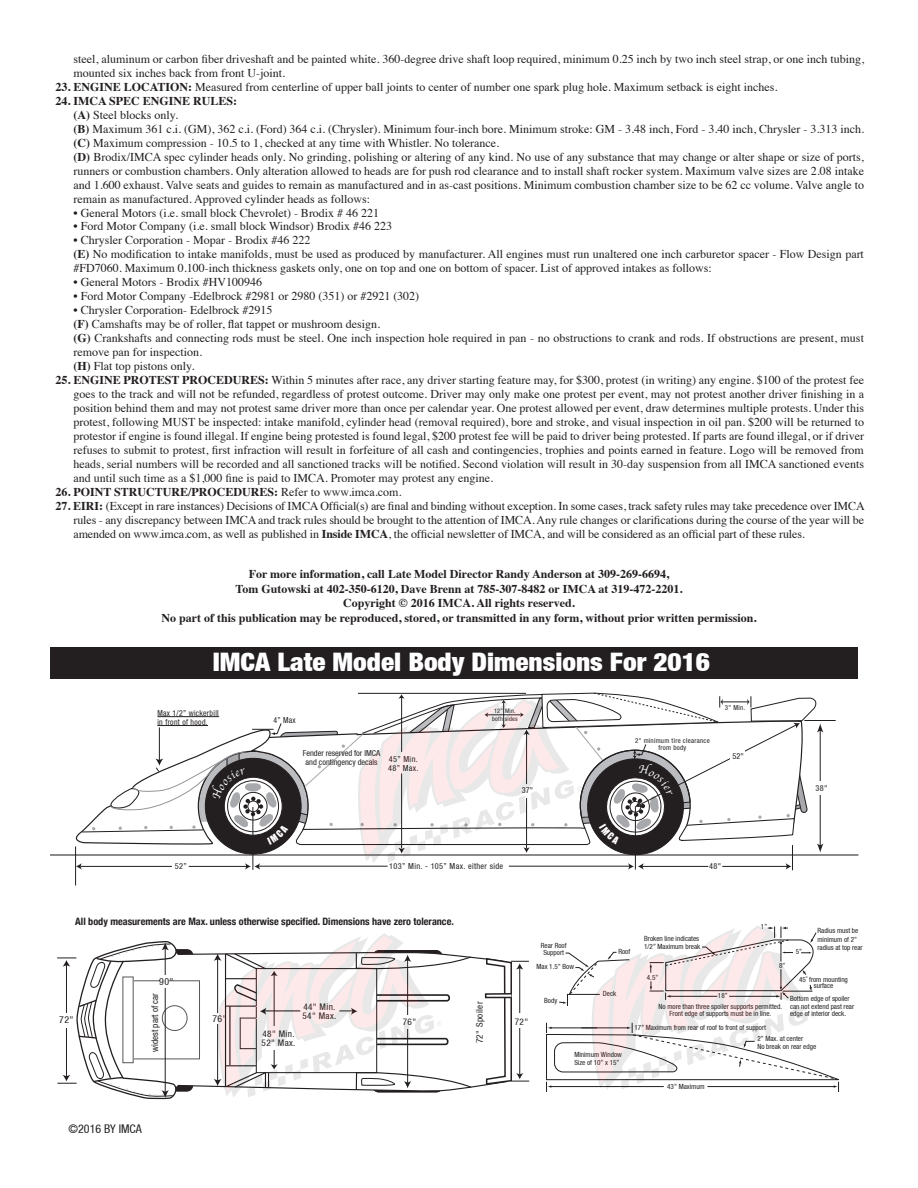
<style>
.page{position:relative;width:918px;height:1188px;background:#fff}
.page>*{position:absolute;margin:0;border:0;box-sizing:border-box;transform-origin:0 0}
.t1{font:25.5px "Helvetica Neue Black Cond";color:#fff;scale:1.07 1}
.t2{font:12px/14px "Times";color:#231f20}
.t3{font:700 12px/14.4px "Times";color:#231f20;text-align:center}
.t4{font:12px "Helvetica Neue Condensed";color:#231f20}
.t5{font:700 condensed 10.2px "Helvetica Neue";color:#231f20}
.t6{font:9.75px "Helvetica Neue Condensed";color:#231f20}
.t7{font:9.6px "Helvetica Neue Condensed";color:#231f20;scale:1.04 1}
.t8{font:9.45px "Helvetica Neue Condensed";color:#231f20;scale:1.05 1}
.t9{font:9.15px/8.6px "Helvetica Neue Condensed";letter-spacing:.04em;color:#231f20}
.t10{font:9.15px "Helvetica Neue Condensed";color:#231f20}
.t11{font:8.25px/8.9px "Helvetica Neue Condensed";letter-spacing:.04em;color:#231f20}
.t12{font:8.25px/9px "Helvetica Neue Condensed";color:#231f20;text-align:center}
.t13{font:8.25px/8.9px "Helvetica Neue Condensed";letter-spacing:.04em;color:#231f20;scale:.94 1}
.t14{font:7.2px/7.6px "Helvetica Neue Condensed";color:#231f20}
.t15{font:6.9px/7.5px "Helvetica Neue Condensed";letter-spacing:.04em;color:#231f20;text-align:center}
.t16{font:6.15px/8.2px "Helvetica Neue Condensed";letter-spacing:.04em;color:#231f20;text-align:center}
.s1{font-weight:700}
.s2{font-weight:400}
</style>
<div class="page">
<div style="left:51px;top:647px;width:807px;height:32px;background:#231f20"></div>
<hr style="left:50px;top:854px;width:808px;height:2px;background:#231f20">
<hr style="left:75px;top:846px;width:1px;height:40px;background:#231f20">
<hr style="left:804px;top:720px;width:32px;height:1px;background:#231f20">
<svg style="left:546px;top:926px;width:293px;height:166px"></svg>
<svg style="left:178px;top:949px;width:307px;height:143px"></svg>
<div style="left:124px;top:981px;width:76px;height:78px;background:#fff"></div>
<div style="left:123px;top:980px;width:77px;height:79px;border:1px solid #57585a"></div>
<div style="left:162px;top:1005px;width:25px;height:26px;border:1px solid #57585a;border-radius:50%"></div>
<svg style="left:57px;top:941px;width:121px;height:159px"></svg>
<div style="left:161px;top:975px;width:8px;height:12px;background:#fff"></div>
<div style="left:212px;top:1014px;width:15px;height:10px;background:#fff"></div>
<div style="left:123px;top:977px;width:10px;height:86px;background:#fff"></div>
<div style="left:123px;top:977px;width:11px;height:86px;border:1px solid #57585a"></div>
<svg style="left:485px;top:958px;width:44px;height:128px"></svg>
<svg style="left:485px;top:993px;width:27px;height:5px"></svg>
<svg style="left:214px;top:933px;width:259px;height:165px"></svg>
<svg style="left:69px;top:693px;width:754px;height:177px"></svg>
<p class="t2" style="left:74px;top:51px;width:792px">steel, aluminum or carbon fiber driveshaft and be painted white. 360-degree drive shaft loop required, minimum 0.25 inch by two inch steel strap, or one inch tubing, mounted six inches back from front U-joint.</p>
<p class="t2" style="left:56px;top:79px;width:724px"><span class="s1">23. ENGINE LOCATION:</span> Measured from centerline of upper ball joints to center of number one spark plug hole. Maximum setback is eight inches.</p>
<p class="t2" style="left:74px;top:93px;width:792px;text-indent:-18px"><span class="s1">24. IMCA SPEC ENGINE RULES:<br>(A)</span> Steel blocks only.<br><span class="s1">(B)</span> Maximum 361 c.i. (GM), 362 c.i. (Ford) 364 c.i. (Chrysler). Minimum four-inch bore. Minimum stroke: GM - 3.48 inch, Ford - 3.40 inch, Chrysler - 3.313 inch. <span class="s1">(C)</span> Maximum compression - 10.5 to 1, checked at any time with Whistler. No tolerance.<br><span class="s1">(D)</span> Brodix/IMCA spec cylinder heads only. No grinding, polishing or altering of any kind. No use of any substance that may change or alter shape or size of ports, runners or combustion chambers. Only alteration allowed to heads are for push rod clearance and to install shaft rocker system. Maximum valve sizes are 2.08 intake and 1.600 exhaust. Valve seats and guides to remain as manufactured and in as-cast positions. Minimum combustion chamber size to be 62 cc volume. Valve angle to remain as manufactured. Approved cylinder heads as follows:</p>
<p class="t2" style="left:74px;top:204px;width:307px">• General Motors (i.e. small block Chevrolet) - Brodix # 46 221</p>
<p class="t2" style="left:74px;top:218px;width:320px">• Ford Motor Company (i.e. small block Windsor) Brodix #46 223</p>
<p class="t2" style="left:74px;top:232px;width:792px">• Chrysler Corporation - Mopar - Brodix #46 222<br><span class="s1">(E)</span> No modification to intake manifolds, must be used as produced by manufacturer. All engines must run unaltered one inch carburetor spacer - Flow Design part #FD7060. Maximum 0.100-inch thickness gaskets only, one on top and one on bottom of spacer. List of approved intakes as follows:</p>
<p class="t2" style="left:74px;top:274px;width:190px">• General Motors - Brodix #HV100946</p>
<p class="t2" style="left:74px;top:288px;width:347px">• Ford Motor Company -Edelbrock #2981 or 2980 (351) or #2921 (302)</p>
<p class="t2" style="left:74px;top:302px;width:792px">• Chrysler Corporation- Edelbrock #2915<br><span class="s1">(F)</span> Camshafts may be of roller, flat tappet or mushroom design.<br><span class="s1">(G)</span> Crankshafts and connecting rods must be steel. One inch inspection hole required in pan - no obstructions to crank and rods. If obstructions are present, must remove pan for inspection.<br><span class="s1">(H)</span> Flat top pistons only.</p>
<p class="t2" style="left:74px;top:372px;width:792px;text-align:justify;text-indent:-18px"><span class="s1">25. ENGINE PROTEST PROCEDURES:</span> Within 5 minutes after race, any driver starting feature may, for $300, protest (in writing) any engine. $100 of the protest fee goes to the track and will not be refunded, regardless of protest outcome. Driver may only make one protest per event, may not protest another driver finishing in a position behind them and may not protest same driver more than once per calendar year. One protest allowed per event, draw determines multiple protests. Under this protest, following MUST be inspected: intake manifold, cylinder head (removal required), bore and stroke, and visual inspection in oil pan. $200 will be returned to protestor if engine is found illegal. If engine being protested is found legal, $200 protest fee will be paid to driver being protested. If parts are found illegal, or if driver refuses to submit to protest, first infraction will result in forfeiture of all cash and contingencies, trophies and points earned in feature. Logo will be removed from heads, serial numbers will be recorded and all sanctioned tracks will be notified. Second violation will result in 30-day suspension from all IMCA sanctioned events and until such time as a $1,000 fine is paid to IMCA. Promoter may protest any engine.</p>
<p class="t3" style="left:56px;top:483px;width:348px">26. POINT STRUCTURE/PROCEDURES: <span class="s2">Refer to www.imca.com.</span></p>
<p class="t2" style="left:74px;top:498px;width:793px;text-align:justify;text-indent:-18px"><span class="s1">27. EIRI:</span> (Except in rare instances) Decisions of IMCA Official(s) are final and binding without exception. In some cases, track safety rules may take precedence over IMCA rules - any discrepancy between IMCA and track rules should be brought to the attention of IMCA. Any rule changes or clarifications during the course of the year will be amended on www.imca.com, as well as published in <span class="s1">Inside IMCA</span>, the official newsletter of IMCA, and will be considered as an official part of these rules.</p>
<p class="t3" style="left:161px;top:566px;width:597px">For more information, call Late Model Director Randy Anderson at 309-269-6694,<br>Tom Gutowski at 402-350-6120, Dave Brenn at 785-307-8482 or IMCA at 319-472-2201.<br>Copyright © 2016 IMCA. All rights reserved.<br>No part of this publication may be reproduced, stored, or transmitted in any form, without prior written permission.</p>
<h1 class="t1" style="left:213px;top:646px;width:466px">IMCA Late Model Body Dimensions For 2016</h1>
<p class="t13" style="left:157px;top:708px;width:67px">Max 1/2” wickerbill in front of hood.</p>
<p class="t13" style="left:273px;top:715px;width:25px">4” Max</p>
<p class="t12" style="left:303px;top:748px;width:79px">Fender reserved for IMCA and contingency decals</p>
<p class="t11" style="left:388px;top:755px;width:32px">45” Min.<br>48” Max.</p>
<p class="t16" style="left:492px;top:706px;width:27px">12” Min. both sides</p>
<p class="t11" style="left:522px;top:786px;width:13px">37"</p>
<p class="t15" style="left:635px;top:736px;width:76px">2" minimum tire clearance from body</p>
<p class="t15" style="left:725px;top:704px;width:22px">3" Min.</p>
<p class="t11" style="left:733px;top:751px;width:13px">52"</p>
<p class="t11" style="left:175px;top:861px;width:13px">52”</p>
<p class="t11" style="left:389px;top:861px;width:115px">103” Min. - 105” Max. either side</p>
<p class="t11" style="left:709px;top:861px;width:13px">48"</p>
<p class="t11" style="left:816px;top:784px;width:13px">38"</p>
<p class="t5" style="left:75px;top:913px;width:380px">All body measurements are Max. unless otherwise specified. Dimensions have zero tolerance.</p>
<p class="t6" style="left:159px;top:975px;width:16px">90"</p>
<p class="t14" style="left:541px;top:941px;width:27px;line-height:7.2px;text-align:center">Rear Roof<br>Support</p>
<p class="t14" style="left:537px;top:963px;width:39px">Max 1.5” Bow</p>
<p class="t14" style="left:618px;top:948px;width:13px">Roof</p>
<p class="t14" style="left:761px;top:923px;width:8px">1”</p>
<p class="t14" style="left:644px;top:935px;width:58px;line-height:8.1px">Broken line indicates<br>1/2” Maximum break</p>
<p class="t14" style="left:818px;top:927px;width:47px;line-height:8.1px">Radius must be minimum of 2” radius at top rear</p>
<p class="t14" style="left:799px;top:976px;width:50px;line-height:6.1px;text-align:center">45˚ from mounting surface</p>
<p class="t14" style="left:796px;top:947px;width:8px">5”</p>
<p class="t14" style="left:779px;top:961px;width:8px">8”</p>
<p class="t14" style="left:647px;top:973px;width:13px">4.5”</p>
<p class="t7" style="left:59px;top:1014px;width:15px">72"</p>
<p class="t10" style="left:150px;top:1052px;width:60px;rotate:-90deg">widest part of car</p>
<p class="t8" style="left:212px;top:1013px;width:15px">76"</p>
<p class="t9" style="left:262px;top:1030px;width:34px">48" Min.</p>
<p class="t9" style="left:262px;top:1039px;width:35px">52" Max.</p>
<p class="t9" style="left:302px;top:1003px;width:35px">44" Min.<br>54" Max.</p>
<p class="t9" style="left:403px;top:1017px;width:15px">76"</p>
<p class="t9" style="left:475px;top:1043px;width:43px;rotate:-90deg">72" Spoiler</p>
<p class="t9" style="left:515px;top:1017px;width:15px">72"</p>
<p class="t14" style="left:544px;top:997px;width:15px">Body</p>
<p class="t14" style="left:603px;top:989px;width:15px">Deck</p>
<p class="t14" style="left:574px;top:1050px;width:49px;line-height:8.6px">Minimum Window<br>Size of 10” x 15”</p>
<p class="t14" style="left:718px;top:991px;width:11px">18”</p>
<p class="t14" style="left:659px;top:1002px;width:125px;text-align:center">No more than three spoiler supports permitted.<br>Front edge of supports must be in line.</p>
<p class="t14" style="left:635px;top:1024px;width:133px">17” Maximum from rear of roof to front of support</p>
<p class="t14" style="left:790px;top:995px;width:66px">Bottom edge of spoiler can not extend past rear edge of interior deck.</p>
<p class="t14" style="left:757px;top:1035px;width:60px">2” Max. at center<br>No break on rear edge</p>
<p class="t14" style="left:667px;top:1083px;width:39px">43” Maximum</p>
<p class="t4" style="left:69px;top:1121px;width:75px">©2016 BY IMCA</p>
</div>
